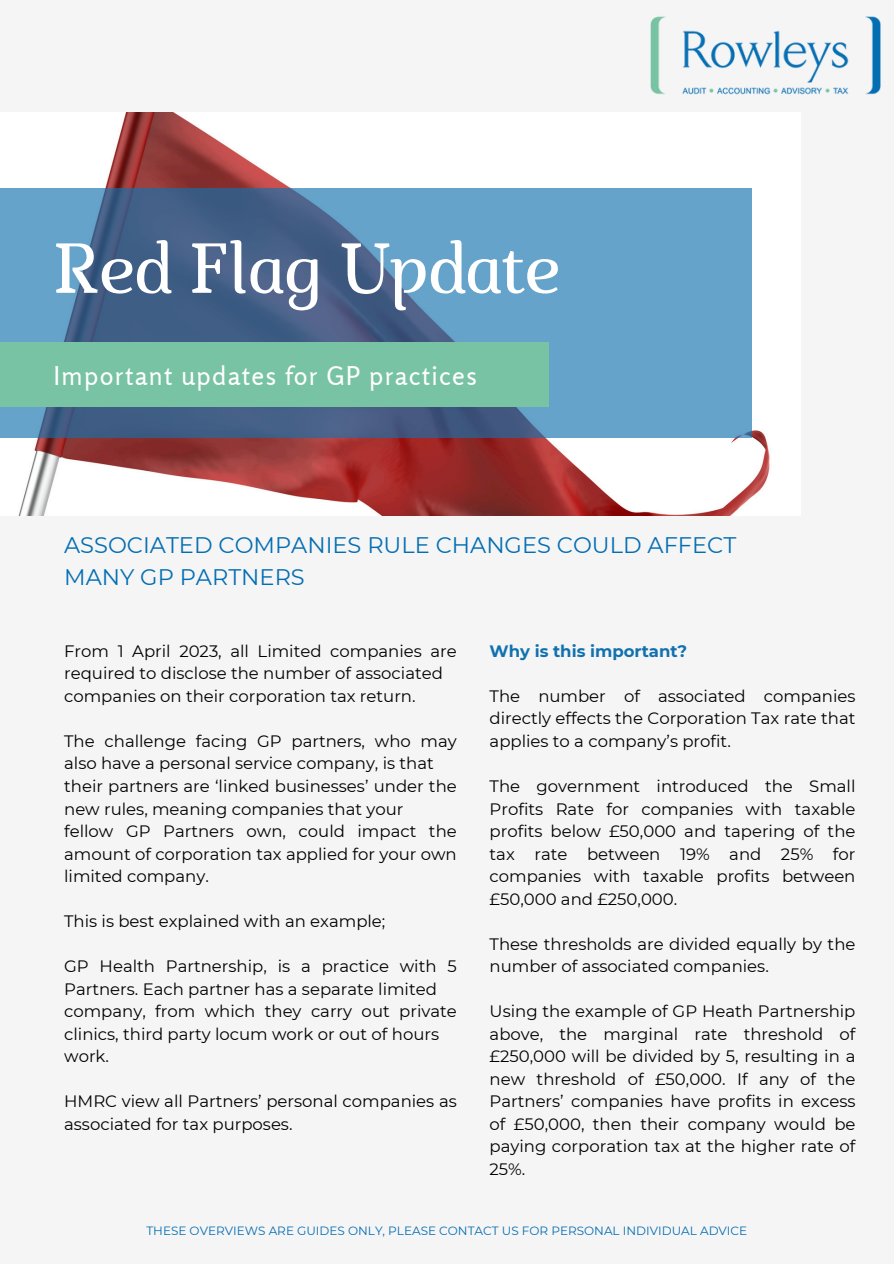
<style>
.page{position:relative;width:894px;height:1264px;background:#fff}
.page>*{position:absolute;margin:0;border:0;box-sizing:border-box;transform-origin:0 0}
.t1{font:italic 70.5px "Marta";color:#fff}
.t2{font:25.65px "Rosario";letter-spacing:.05em;color:#fff}
.t3{font:22.5px/31.5px "Montserrat";color:#046eb3}
.t4{font:16.5px/22.5px "Montserrat";color:#000}
.t5{font:700 16.5px "Montserrat";color:#1171af}
.t6{font:12px "Montserrat";color:#046eb3}
</style>
<div class="page">
<div style="left:0;top:0;width:893px;height:1263px;background:#f5f5f5"></div>
<img style="left:0;top:112px;width:770px;height:403px">
<svg style="left:0;top:189px;width:751px;height:249px;background:#5787af"></svg>
<div style="left:0;top:342px;width:548px;height:65px;background:#78c3a3"></div>
<img style="left:624px;top:16px;width:257px;height:138px">
<h1 class="t1" style="left:53px;top:240px;width:508px">Red Flag Update</h1>
<h5 class="t2" style="left:53px;top:360px;width:425px">Important updates for GP practices</h5>
<p class="t3" style="left:64px;top:529px;width:673px">ASSOCIATED COMPANIES RULE CHANGES COULD AFFECT<br>MANY GP PARTNERS</p>
<h4 class="t4" style="left:64px;top:639px;width:394px">From 1 April 2023, all Limited companies are required to disclose the number of associated companies on their corporation tax return.</h4>
<h4 class="t4" style="left:64px;top:729px;width:394px">The challenge facing GP partners, who may also have a personal service company, is that their partners are ‘linked businesses’ under the new rules, meaning companies that your fellow GP Partners own, could impact the amount of corporation tax applied for your own limited company.</h4>
<h4 class="t4" style="left:64px;top:909px;width:323px">This is best explained with an example;</h4>
<h4 class="t4" style="left:64px;top:954px;width:394px">GP Health Partnership, is a practice with 5<br>Partners. Each partner has a separate limited company, from which they carry out private clinics, third party locum work or out of hours work.</h4>
<h4 class="t4" style="left:64px;top:1089px;width:394px">HMRC view all Partners’ personal companies as associated for tax purposes.</h4>
<h4 class="t5" style="left:489px;top:641px;width:199px">Why is this important?</h4>
<h4 class="t4" style="left:489px;top:684px;width:367px;text-align:justify">The number of associated companies directly effects the Corporation Tax rate that applies to a company’s profit.</h4>
<h4 class="t4" style="left:489px;top:774px;width:367px;text-align:justify">The government introduced the Small Profits Rate for companies with taxable profits below £50,000 and tapering of the tax rate between 19% and 25% for companies with taxable profits between £50,000 and £250,000.</h4>
<h4 class="t4" style="left:489px;top:932px;width:367px">These thresholds are divided equally by the number of associated companies.</h4>
<p class="t4" style="left:489px;top:999px;width:367px;text-align:justify">Using the example of GP Heath Partnership above, the marginal rate threshold of £250,000 will be divided by 5, resulting in a new threshold of £50,000. If any of the Partners’ companies have profits in excess of £50,000, then their company would be paying corporation tax at the higher rate of 25%.</p>
<h3 class="t6" style="left:146px;top:1223px;width:602px">THESE OVERVIEWS ARE GUIDES ONLY, PLEASE CONTACT US FOR PERSONAL INDIVIDUAL ADVICE</h3>
</div>
